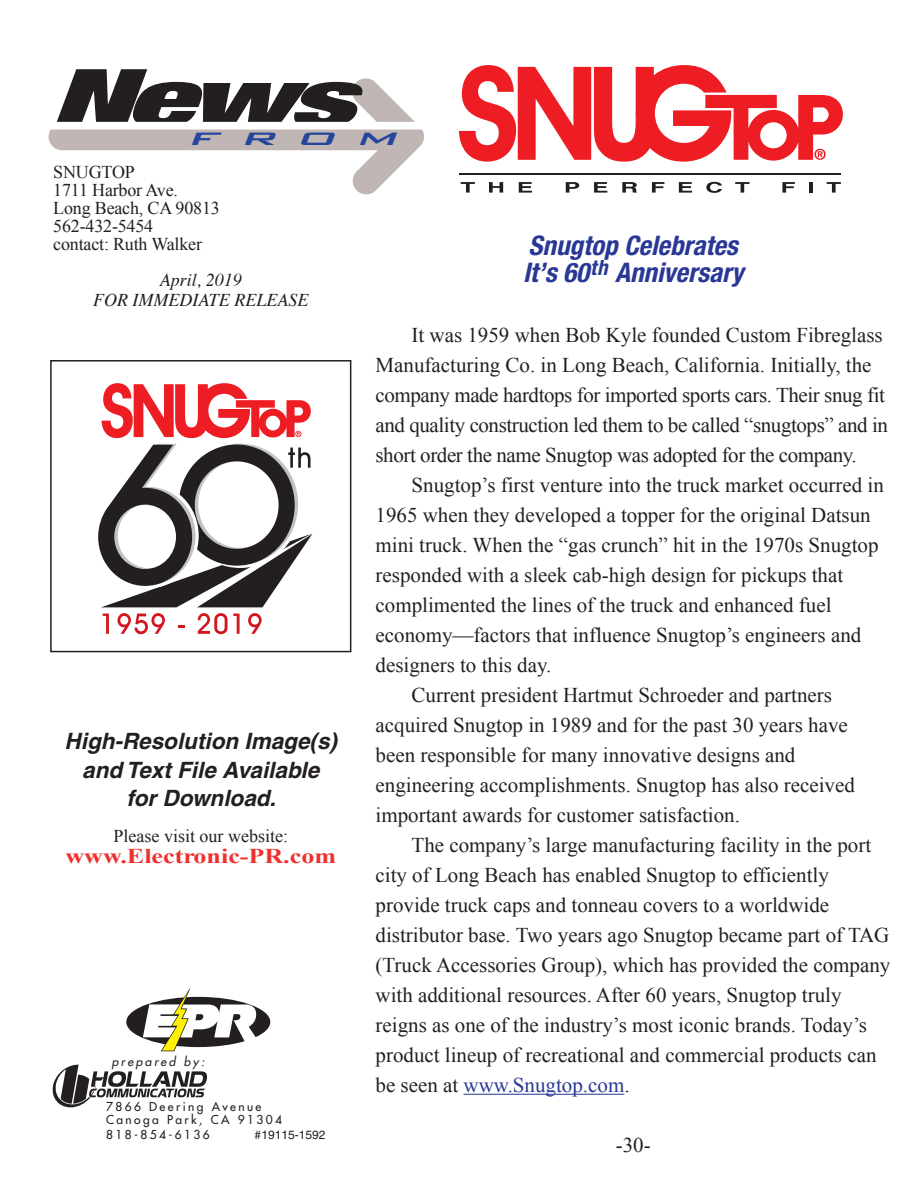
<style>
.page{position:relative;width:918px;height:1188px;background:#fff}
.page>*{position:absolute;margin:0;border:0;box-sizing:border-box;transform-origin:0 0}
.t1{font:italic 700 condensed 27px "Helvetica Neue";color:#293795}
.t2{font:italic 24px "Gannon";color:#24469d;scale:2 1}
.t3{font:italic 700 22.5px/28.5px "Helvetica";color:#231f20;text-align:center}
.t4{font:21px/30px "Times New Roman";color:#231f20}
.t5{font:21px/30px "Times New Roman";letter-spacing:-.02em;color:#231f20}
.t6{font:700 21px "Times New Roman";color:#ee312e;scale:1.24 1}
.t7{font:18px "Times New Roman";letter-spacing:-.01em;color:#231f20}
.t8{font:italic 18px "Times";color:#231f20}
.t9{font:12px "Futura";letter-spacing:.2em;color:#231f20}
.t10{font:italic 12px "Futura";letter-spacing:.2em;color:#231f20}
.t11{font:12px "Helvetica";color:#231f20}
.s1{color:#293795}
</style>
<div class="page">
<div style="left:50px;top:360px;width:301px;height:292px;border:2px solid #231f20"></div>
<svg style="left:459px;top:65px;width:384px;height:97px"></svg>
<svg style="left:461px;top:182px;width:14px;height:11px"></svg>
<svg style="left:489px;top:182px;width:14px;height:11px"></svg>
<svg style="left:519px;top:182px;width:13px;height:11px"></svg>
<svg style="left:566px;top:182px;width:13px;height:11px"></svg>
<svg style="left:594px;top:182px;width:13px;height:11px"></svg>
<svg style="left:622px;top:182px;width:15px;height:11px"></svg>
<svg style="left:652px;top:182px;width:12px;height:11px"></svg>
<svg style="left:679px;top:182px;width:13px;height:11px"></svg>
<svg style="left:706px;top:182px;width:16px;height:11px"></svg>
<svg style="left:735px;top:182px;width:15px;height:11px"></svg>
<svg style="left:782px;top:182px;width:13px;height:11px"></svg>
<hr style="left:809px;top:182px;width:4px;height:11px;background:#231f20">
<svg style="left:827px;top:182px;width:14px;height:11px"></svg>
<hr style="left:459px;top:173px;width:381px;height:2px;background:#231f20">
<hr style="left:464px;top:1094px;width:160px;height:1px;background:#293795">
<svg style="left:49px;top:130px;width:375px;height:65px"></svg>
<svg style="left:57px;top:69px;width:358px;height:53px"></svg>
<svg style="left:126px;top:987px;width:144px;height:64px"></svg>
<svg style="left:52px;top:1065px;width:155px;height:42px"></svg>
<svg style="left:103px;top:614px;width:6px;height:20px"></svg>
<svg style="left:117px;top:613px;width:48px;height:21px"></svg>
<svg style="left:178px;top:625px;width:6px;height:2px"></svg>
<svg style="left:198px;top:613px;width:42px;height:21px"></svg>
<svg style="left:248px;top:613px;width:14px;height:21px"></svg>
<svg style="left:98px;top:383px;width:214px;height:224px"></svg>
<p class="t2" style="left:190px;top:128px;width:108px">FROM</p>
<p class="t7" style="left:53px;top:160px;width:83px">SNUGTOP</p>
<p class="t7" style="left:53px;top:178px;width:126px">1711 Harbor Ave.</p>
<p class="t7" style="left:53px;top:196px;width:168px">Long Beach, CA 90813</p>
<p class="t7" style="left:53px;top:214px;width:102px">562-432-5454</p>
<p class="t7" style="left:53px;top:232px;width:150px">contact: Ruth Walker</p>
<p class="t8" style="left:160px;top:265px;width:84px">April, 2019</p>
<p class="t8" style="left:93px;top:284px;width:217px">FOR IMMEDIATE RELEASE</p>
<p class="t1" style="left:529px;top:229px;width:211px">Snugtop Celebrates</p>
<p class="t1" style="left:523px;top:256px;width:222px">It’s 60<sup>th</sup> Anniversary</p>
<p class="t3" style="left:65px;top:727px;width:274px">High-Resolution Image(s) and Text File Available</p>
<p class="t3" style="left:127px;top:784px;width:151px">for Download.</p>
<p class="t7" style="left:114px;top:824px;width:176px">Please visit our website:</p>
<p class="t6" style="left:65px;top:842px;width:220px">www.Electronic-PR.com</p>
<p class="t10" style="left:112px;top:1053px;width:94px">prepared by:</p>
<p class="t9" style="left:106px;top:1098px;width:157px">7866 Deering Avenue</p>
<p class="t9" style="left:106px;top:1112px;width:177px">Canoga Park, CA 91304</p>
<p class="t9" style="left:106px;top:1127px;width:105px">818-854-6136</p>
<p class="t11" style="left:255px;top:1128px;width:72px">#19115-1592</p>
<p class="t5" style="left:376px;top:320px;width:514px;text-indent:36px">It was 1959 when Bob Kyle founded Custom Fibreglass Manufacturing Co. in Long Beach, California. Initially, the company made hardtops for imported sports cars. Their snug fit and quality construction led them to be called “snugtops” and in short order the name Snugtop was adopted for the company.</p>
<p class="t4" style="left:376px;top:470px;width:510px;text-indent:36px">Snugtop’s first venture into the truck market occurred in 1965 when they developed a topper for the original Datsun mini truck. When the “gas crunch” hit in the 1970s Snugtop responded with a sleek cab-high design for pickups that complimented the lines of the truck and enhanced fuel economy—factors that influence Snugtop’s engineers and designers to this day.</p>
<p class="t4" style="left:376px;top:680px;width:481px;text-indent:36px">Current president Hartmut Schroeder and partners acquired Snugtop in 1989 and for the past 30 years have been responsible for many innovative designs and engineering accomplishments. Snugtop has also received important awards for customer satisfaction.</p>
<p class="t4" style="left:376px;top:830px;width:516px;text-indent:36px">The company’s large manufacturing facility in the port city of Long Beach has enabled Snugtop to efficiently provide truck caps and tonneau covers to a worldwide distributor base. Two years ago Snugtop became part of TAG (Truck Accessories Group), which has provided the company with additional resources. After 60 years, Snugtop truly reigns as one of the industry’s most iconic brands. Today’s product lineup of recreational and commercial products can be seen at <span class="s1">www.Snugtop.com</span>.</p>
<p class="t4" style="left:616px;top:1130px;width:36px">-30-</p>
</div>
